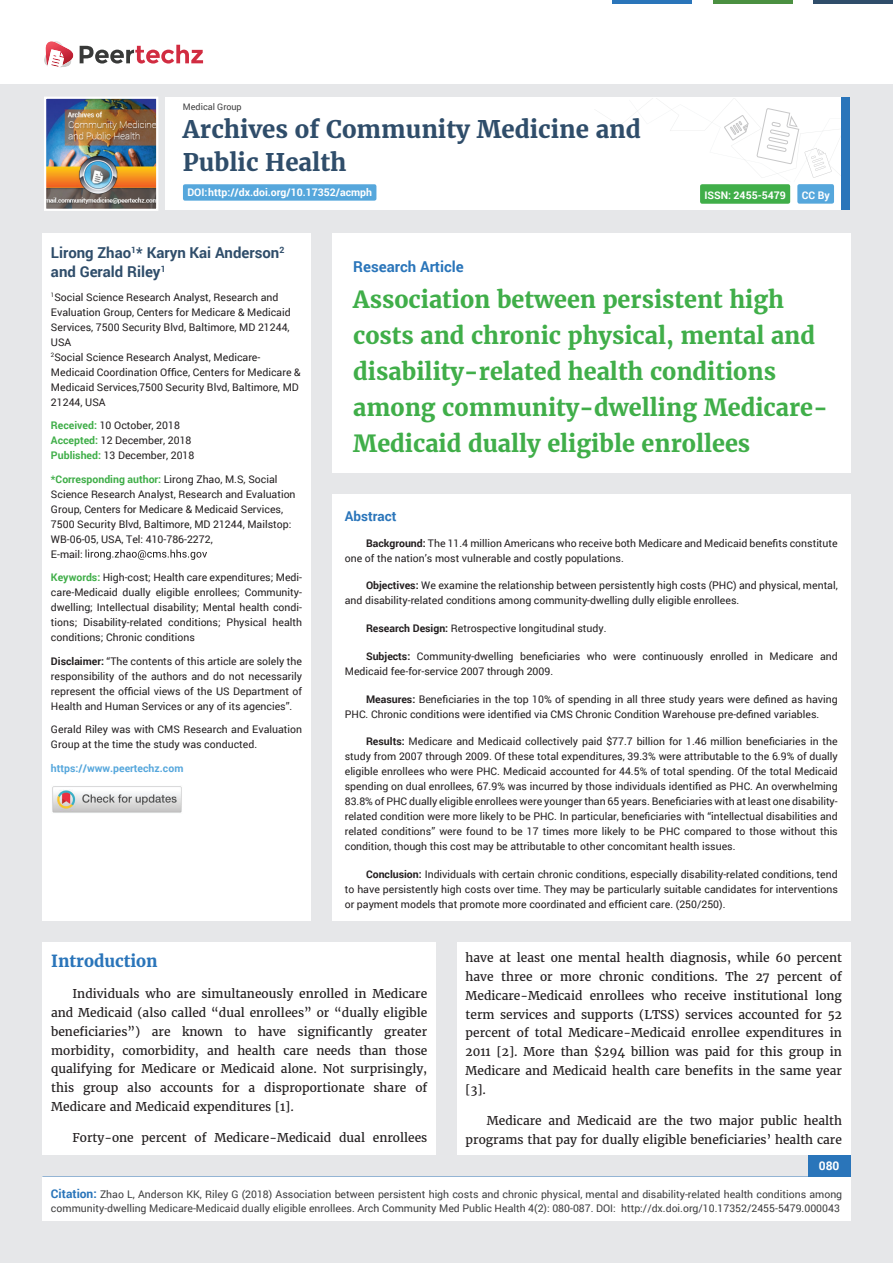
<style>
.page{position:relative;width:893px;height:1263px;background:#e6e7e9}
.page>*{position:absolute;margin:0;border:0;box-sizing:border-box;transform-origin:0 0}
.t1{font:700 24px/33px "Merriweather";color:#2f4d6a}
.t2{font:700 23.4px/36px "Merriweather";color:#40ae49}
.t3{font:700 16.5px "Merriweather";color:#2a75ba}
.t4{font:700 15px/19.5px "Roboto";color:#2f4d6a}
.t5{font:700 15px "Roboto";color:#2a75ba}
.t6{font:700 13.5px "Roboto";color:#2a75ba}
.t7{font:12px/18.8px "Merriweather";color:#231f20;text-align:justify}
.t8{font:700 12px "Roboto";color:#fff}
.t9{font:10.5px/15px "Roboto";color:#231f20}
.t10{font:10.5px/13.5px "Roboto";color:#3e3e3f}
.t11{font:700 10.5px "Roboto";color:#fff}
.t12{font:700 10.5px "Roboto";color:#56a7dc}
.t13{font:9px "Roboto";color:#3e3e3f}
.s1{font-weight:700;color:#40ae49}
.s2{font-weight:700}
.s3{font-weight:700;font-size:12px;color:#2a75ba}
</style>
<div class="page">
<div style="left:165px;top:98px;width:684px;height:112px;background:#fff"></div>
<svg style="left:596px;top:100px;width:245px;height:78px"></svg>
<div style="left:841px;top:98px;width:8px;height:112px;background:#2a75ba"></div>
<img style="left:47px;top:100px;width:108px;height:108px">
<div style="left:44px;top:97px;width:114px;height:114px;border:2px solid #fff"></div>
<div style="left:0;top:0;width:893px;height:83px;background:#fff"></div>
<svg style="left:44px;top:41px;width:159px;height:27px"></svg>
<div style="left:700px;top:184px;width:90px;height:20px;background:#40ae49;border-radius:2px"></div>
<div style="left:797px;top:184px;width:37px;height:20px;background:#56a7dc;border-radius:2px"></div>
<hr style="left:713px;top:0;width:79px;height:3px;background:#4b9041">
<hr style="left:612px;top:0;width:80px;height:3px;background:#2a75ba">
<hr style="left:813px;top:0;width:80px;height:3px;background:#2f4d6a">
<div style="left:808px;top:1154px;width:42px;height:43px;background:#2a75ba"></div>
<div style="left:42px;top:1177px;width:809px;height:43px;background:#fff"></div>
<div style="left:183px;top:184px;width:193px;height:17px;background:#56a7dc;border-radius:2px"></div>
<div style="left:332px;top:494px;width:518px;height:427px;background:#fff"></div>
<div style="left:332px;top:233px;width:518px;height:240px;background:#fff"></div>
<div style="left:42px;top:233px;width:269px;height:688px;background:#fff"></div>
<svg style="left:85px;top:550px;width:122px;height:10px"></svg>
<div style="left:43px;top:942px;width:393px;height:212px;background:#fff"></div>
<div style="left:457px;top:942px;width:393px;height:212px;background:#fff"></div>
<img style="left:52px;top:786px;width:130px;height:27px">
<p class="t13" style="left:183px;top:101px;width:60px">Medical Group</p>
<h1 class="t1" style="left:183px;top:113px;width:459px">Archives of Community Medicine and<br>Public Health</h1>
<p class="t11" style="left:187px;top:185px;width:186px">DOI: http://dx.doi.org/10.17352/acmph</p>
<p class="t11" style="left:704px;top:188px;width:83px">ISSN: 2455-5479</p>
<p class="t11" style="left:802px;top:188px;width:29px">CC By</p>
<h3 class="t4" style="left:51px;top:242px;width:235px">Lirong Zhao<sup>1</sup>* Karyn Kai Anderson<sup>2 </sup>and Gerald Riley<sup>1</sup></h3>
<p class="t9" style="left:51px;top:289px;width:251px"><sup>1</sup>Social Science Research Analyst, Research and Evaluation Group, Centers for Medicare &amp; Medicaid Services, 7500 Security Blvd, Baltimore, MD 21244, USA<br><sup>2</sup>Social Science Research Analyst, Medicare-Medicaid Coordination Office, Centers for Medicare &amp; Medicaid Services,7500 Security Blvd, Baltimore, MD 21244, USA</p>
<p class="t9" style="left:51px;top:417px;width:145px"><span class="s1">Received:</span> 10 October, 2018<br><span class="s1">Accepted:</span> 12 December, 2018<br><span class="s1">Published:</span> 13 December, 2018</p>
<p class="t9" style="left:51px;top:471px;width:246px"><span class="s1">*Corresponding author:</span> Lirong Zhao, M.S, Social Science Research Analyst, Research and Evaluation Group, Centers for Medicare &amp; Medicaid Services, 7500 Security Blvd, Baltimore, MD 21244, Mailstop:<br>WB-06-05, USA, Tel: 410-786-2272,<br>E-mail:</p>
<p class="t9" style="left:51px;top:569px;width:253px;text-align:justify"><span class="s1">Keywords:</span> High-cost; Health care expenditures; Medi&shy;care-Medicaid dually eligible enrollees; Community&shy;dwelling; Intellectual disability; Mental health condi&shy;tions; Disability-related conditions; Physical health conditions; Chronic conditions</p>
<p class="t9" style="left:51px;top:653px;width:253px;text-align:justify"><span class="s2">Disclaimer:</span> “The contents of this article are solely the responsibility of the authors and do not necessarily represent the official views of the US Department of Health and Human Services or any of its agencies”.</p>
<p class="t9" style="left:51px;top:721px;width:253px">Gerald Riley was with CMS Research and Evaluation<br>Group at the time the study was conducted.</p>
<p class="t12" style="left:51px;top:761px;width:134px">https://www.peertechz.com</p>
<h3 class="t5" style="left:353px;top:256px;width:112px">Research Article</h3>
<h2 class="t2" style="left:353px;top:281px;width:476px">Association between persistent high costs and chronic physical, mental and disability-related health conditions among community-dwelling Medicare-Medicaid dually eligible enrollees</h2>
<p class="t6" style="left:345px;top:507px;width:53px">Abstract</p>
<p class="t9" style="left:345px;top:535px;width:494px;text-indent:21px"><span class="s2">Background:</span> The 11.4 million Americans who receive both Medicare and Medicaid benefits constitute one of the nation’s most vulnerable and costly populations.</p>
<p class="t9" style="left:345px;top:578px;width:494px;text-indent:21px"><span class="s2">Objectives:</span> We examine the relationship between persistently high costs (PHC) and physical, mental, and disability-related conditions among community-dwelling dully eligible enrollees.</p>
<p class="t9" style="left:366px;top:620px;width:242px"><span class="s2">Research Design:</span> Retrospective longitudinal study.</p>
<p class="t9" style="left:345px;top:648px;width:494px;text-indent:21px"><span class="s2">Subjects:</span> Community-dwelling beneficiaries who were continuously enrolled in Medicare and<br>Medicaid fee-for-service 2007 through 2009.</p>
<p class="t9" style="left:345px;top:691px;width:494px;text-indent:21px"><span class="s2">Measures:</span> Beneficiaries in the top 10% of spending in all three study years were defined as having<br>PHC. Chronic conditions were identified via CMS Chronic Condition Warehouse pre-defined variables.</p>
<p class="t9" style="left:345px;top:734px;width:494px;text-align:justify;text-indent:21px"><span class="s2">Results:</span> Medicare and Medicaid collectively paid $77.7 billion for 1.46 million beneficiaries in the study from 2007 through 2009. Of these total expenditures, 39.3% were attributable to the 6.9% of dually eligible enrollees who were PHC. Medicaid accounted for 44.5% of total spending. Of the total Medicaid spending on dual enrollees, 67.9% was incurred by those individuals identified as PHC. An overwhelming 83.8% of PHC dually eligible enrollees were younger than 65 years. Beneficiaries with at least one disability&shy;related condition were more likely to be PHC. In particular, beneficiaries with “intellectual disabilities and related conditions” were found to be 17 times more likely to be PHC compared to those without this condition, though this cost may be attributable to other concomitant health issues.</p>
<p class="t9" style="left:345px;top:867px;width:494px;text-align:justify;text-indent:21px"><span class="s2">Conclusion:</span> Individuals with certain chronic conditions, especially disability-related conditions, tend to have persistently high costs over time. They may be particularly suitable candidates for interventions or payment models that promote more coordinated and efficient care. (250/250).</p>
<h3 class="t3" style="left:51px;top:951px;width:108px">Introduction</h3>
<p class="t7" style="left:51px;top:985px;width:378px;text-indent:21px">Individuals who are simultaneously enrolled in Medicare and Medicaid (also called “dual enrollees” or “dually eligible beneficiaries”) are known to have significantly greater morbidity, comorbidity, and health care needs than those qualifying for Medicare or Medicaid alone. Not surprisingly, this group also accounts for a disproportionate share of Medicare and Medicaid expenditures [1].</p>
<p class="t7" style="left:72px;top:1129px;width:356px">Forty-one percent of Medicare-Medicaid dual enrollees</p>
<p class="t7" style="left:466px;top:949px;width:378px">have at least one mental health diagnosis, while 60 percent have three or more chronic conditions. The 27 percent of Medicare-Medicaid enrollees who receive institutional long term services and supports (LTSS) services accounted for 52 percent of total Medicare-Medicaid enrollee expenditures in 2011 [2]. More than $294 billion was paid for this group in Medicare and Medicaid health care benefits in the same year [3].</p>
<p class="t7" style="left:466px;top:1112px;width:378px;text-align:right">Medicare and Medicaid are the two major public health programs that pay for dually eligible beneficiaries’ health care</p>
<p class="t8" style="left:819px;top:1158px;width:22px">080</p>
<p class="t10" style="left:51px;top:1188px;width:793px"><span class="s3">Citation:</span> Zhao L, Anderson KK, Riley G (2018) Association between persistent high costs and chronic physical, mental and disability-related health conditions among community-dwelling Medicare-Medicaid dually eligible enrollees. Arch Community Med Public Health 4(2): 080-087. DOI: http://dx.doi.org/10.17352/2455-5479.000043</p>
</div>
